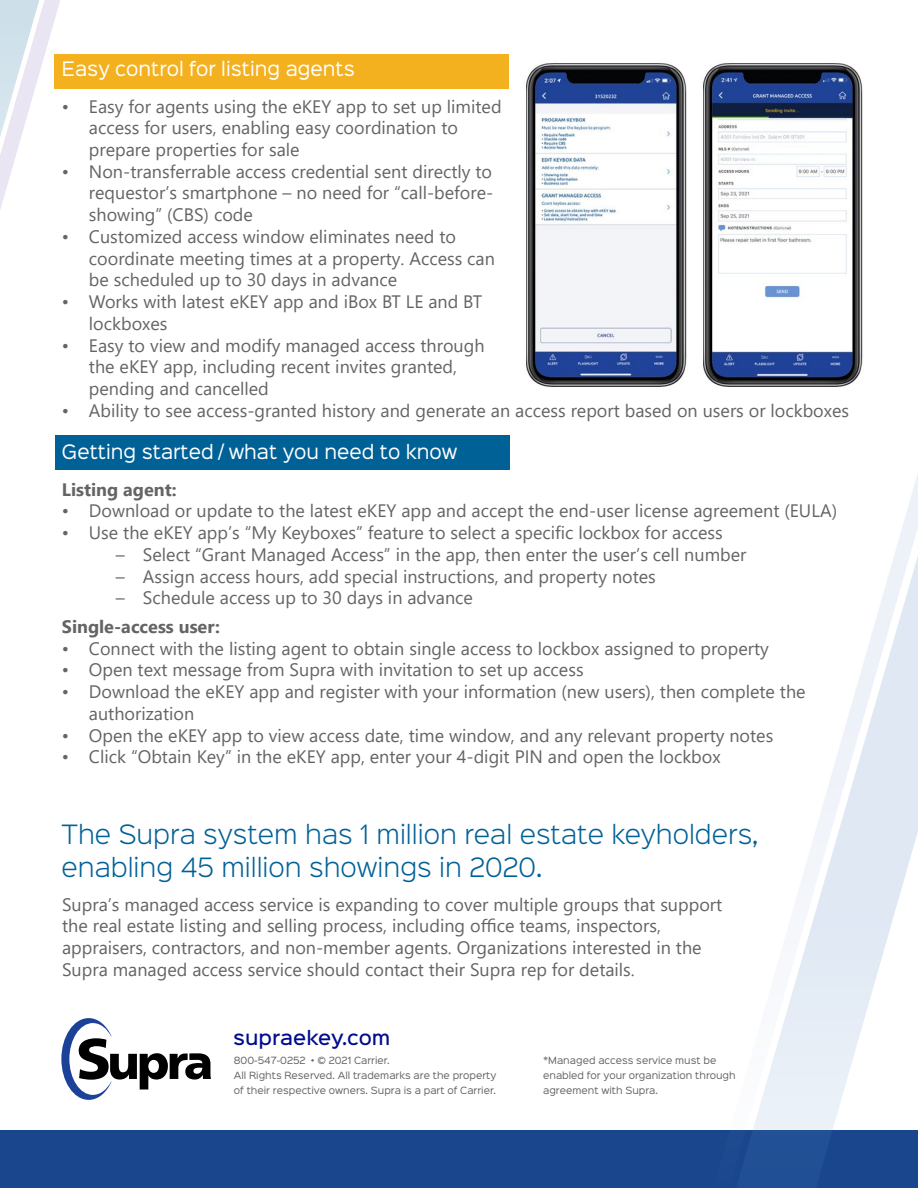
<style>
.page{position:relative;width:918px;height:1188px;background:#fff}
.page>*{position:absolute;margin:0;border:0;box-sizing:border-box;transform-origin:0 0}
.t1{font:300 24px/33px "Sinkin Sans 300";color:#006197}
.t2{font:18px/21.8px "Segoe UI";color:#636466}
.t3{font:18px "Sinkin Sans 400";color:#fff}
.t4{font:700 18px "Segoe UI";color:#636466}
.t5{font:500 18px "Sinkin Sans 500";color:#000b8c}
.t6{font:9px/15px "Sinkin Sans 400";color:#636466}
</style>
<div class="page">
<div style="left:55px;top:435px;width:455px;height:35px;background:#006197"></div>
<div style="left:0;top:1131px;width:918px;height:57px;background:#19468d"></div>
<svg style="left:61px;top:1018px;width:150px;height:82px"></svg>
<svg style="left:705px;top:474px;width:213px;height:662px"></svg>
<svg style="left:0;top:0;width:98px;height:210px"></svg>
<div style="left:54px;top:54px;width:455px;height:34px;background:#f3b120"></div>
<img style="left:526px;top:63px;width:161px;height:324px">
<img style="left:703px;top:63px;width:160px;height:324px">
<p class="t3" style="left:62px;top:53px;width:294px">Easy control for listing agents</p>
<p class="t2" style="left:89px;top:94px;width:414px;text-indent:-27px">• Easy for agents using the eKEY app to set up limited access for users, enabling easy coordination to prepare properties for sale</p>
<p class="t2" style="left:89px;top:159px;width:406px;text-align:justify;text-indent:-27px">• Non-transferrable access credential sent directly to requestor’s smartphone – no need for “call-before&shy;showing” (CBS) code</p>
<p class="t2" style="left:89px;top:224px;width:407px;text-indent:-27px">• Customized access window eliminates need to coordinate meeting times at a property. Access can be scheduled up to 30 days in advance</p>
<p class="t2" style="left:89px;top:289px;width:395px;text-indent:-27px">• Works with latest eKEY app and iBox BT LE and BT lockboxes</p>
<p class="t2" style="left:89px;top:333px;width:397px;text-indent:-27px">• Easy to view and modify managed access through the eKEY app, including recent invites granted, pending and cancelled</p>
<p class="t2" style="left:62px;top:398px;width:789px">• Ability to see access-granted history and generate an access report based on users or lockboxes</p>
<p class="t3" style="left:62px;top:436px;width:397px">Getting started / what you need to know</p>
<p class="t4" style="left:62px;top:472px;width:116px">Listing agent:</p>
<p class="t2" style="left:62px;top:499px;width:777px">• Download or update to the latest eKEY app and accept the end-user license agreement (EULA)</p>
<p class="t2" style="left:62px;top:520px;width:662px">• Use the eKEY app’s “My Keyboxes” feature to select a specific lockbox for access</p>
<p class="t2" style="left:116px;top:542px;width:632px">– Select “Grant Managed Access” in the app, then enter the user’s cell number</p>
<p class="t2" style="left:116px;top:564px;width:541px">– Assign access hours, add special instructions, and property notes</p>
<p class="t2" style="left:116px;top:585px;width:358px">– Schedule access up to 30 days in advance</p>
<p class="t4" style="left:62px;top:609px;width:160px">Single-access user:</p>
<p class="t2" style="left:62px;top:636px;width:708px">• Connect with the listing agent to obtain single access to lockbox assigned to property</p>
<p class="t2" style="left:62px;top:657px;width:523px">• Open text message from Supra with invitation to set up access</p>
<p class="t2" style="left:89px;top:679px;width:718px;text-indent:-27px">• Download the eKEY app and register with your information (new users), then complete the authorization</p>
<p class="t2" style="left:62px;top:723px;width:713px">• Open the eKEY app to view access date, time window, and any relevant property notes</p>
<p class="t2" style="left:62px;top:744px;width:660px">• Click “Obtain Key” in the eKEY app, enter your 4-digit PIN and open the lockbox</p>
<h1 class="t1" style="left:62px;top:816px;width:699px">The Supra system has 1 million real estate keyholders, enabling 45 million showings in 2020.</h1>
<p class="t2" style="left:62px;top:892px;width:662px">Supra’s managed access service is expanding to cover multiple groups that support the real estate listing and selling process, including office teams, inspectors, appraisers, contractors, and non-member agents. Organizations interested in the Supra managed access service should contact their Supra rep for details.</p>
<p class="t5" style="left:233px;top:1022px;width:159px">supraekey.com</p>
<p class="t6" style="left:234px;top:1052px;width:264px">800-547-0252 • © 2021 Carrier.<br>All Rights Reserved. All trademarks are the property of their respective owners. Supra is a part of Carrier.</p>
<p class="t6" style="left:543px;top:1052px;width:194px">*Managed access service must be enabled for your organization through agreement with Supra.</p>
</div>
